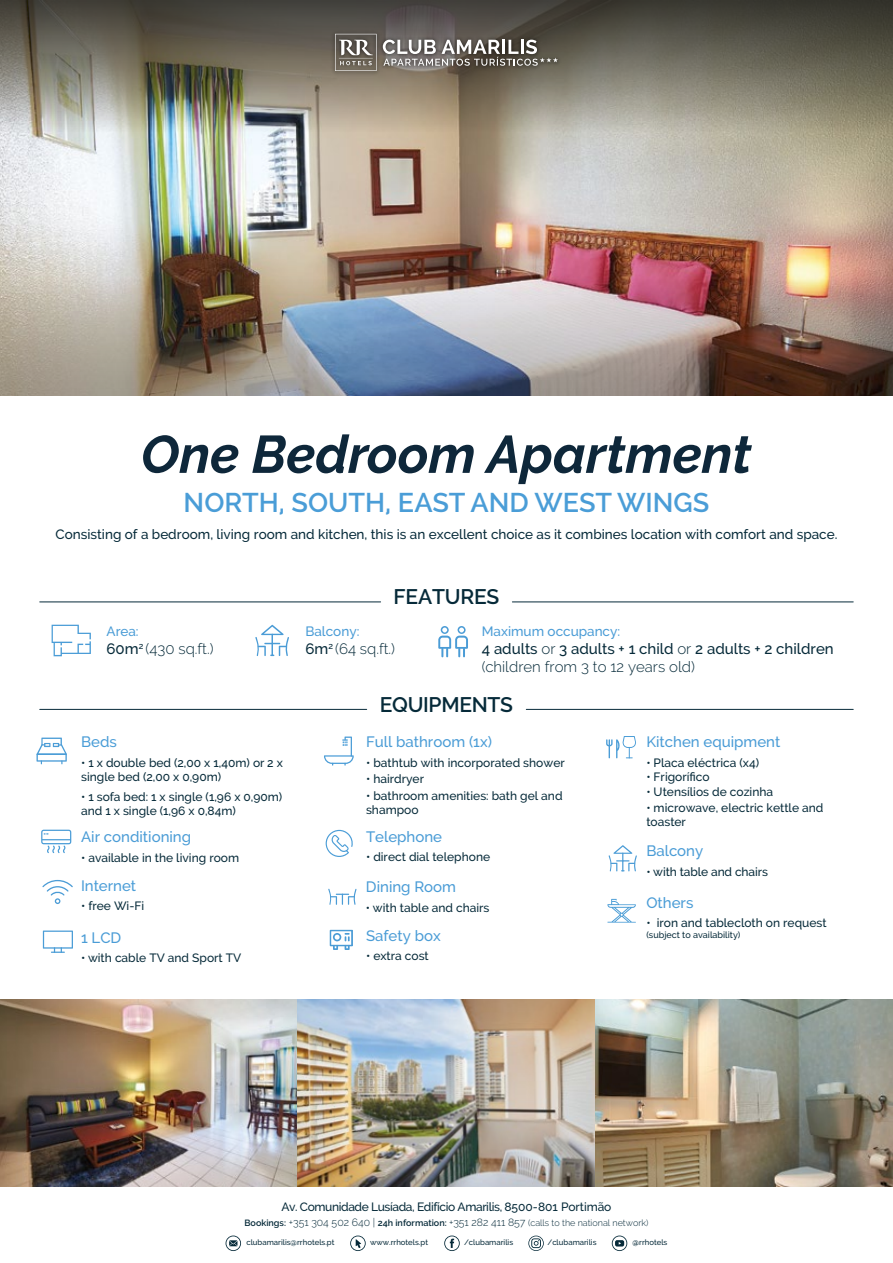
<style>
.page{position:relative;width:893px;height:1263px;background:#fff}
.page>*{position:absolute;margin:0;border:0;box-sizing:border-box;transform-origin:0 0}
.t1{font:italic 700 52.8px "Raleway";color:#0e273a}
.t2{font:600 27px "Raleway";color:#4a9dd7}
.t3{font:600 21px "Raleway";letter-spacing:-.015em;color:#062a39}
.t4{font:500 15px "Raleway";color:#4a9cd6}
.t5{font:500 15px/18px "Raleway";color:#062a39}
.t6{font:300 15px "Raleway";color:#062a39}
.t7{font:500 15px "Raleway";color:#4a9dd7}
.t8{font:500 13.5px "Raleway";color:#062a39}
.t9{font:500 13.5px "Raleway";color:#4a9cd6}
.t10{font:500 12px/14.4px "Raleway";color:#062a39}
.t11{font:500 12px "Raleway";letter-spacing:-.03em;color:#062a39}
.t12{font:300 10.5px "Raleway";color:#062a39}
.t13{font:500 9px "Raleway";color:#062a39}
.t14{font:500 7.8px "Raleway";color:#062a39}
.s1{font-weight:500}
.s2{font-weight:300}
.s3{font-weight:600;font-size:9px}
.s4{font-size:9px}
.s5{font-weight:600}
</style>
<div class="page">
<hr style="left:40px;top:601px;width:341px;height:1px;background:#062a39">
<hr style="left:512px;top:601px;width:341px;height:1px;background:#062a39">
<hr style="left:40px;top:709px;width:327px;height:1px;background:#062a39">
<hr style="left:526px;top:709px;width:327px;height:1px;background:#062a39">
<img style="left:0;top:133px;width:893px;height:143px">
<img style="left:0;top:276px;width:893px;height:119px">
<svg style="left:444px;top:1235px;width:16px;height:16px"></svg>
<svg style="left:350px;top:1235px;width:16px;height:16px"></svg>
<svg style="left:528px;top:1235px;width:16px;height:16px"></svg>
<svg style="left:612px;top:1235px;width:15px;height:16px"></svg>
<svg style="left:226px;top:1235px;width:15px;height:16px"></svg>
<img style="left:0;top:999px;width:893px;height:187px">
<svg style="left:0;top:0;width:893px;height:133px;background:#767265"></svg>
<svg style="left:324px;top:736px;width:30px;height:30px"></svg>
<svg style="left:37px;top:738px;width:30px;height:26px"></svg>
<svg style="left:606px;top:736px;width:30px;height:22px"></svg>
<svg style="left:609px;top:845px;width:28px;height:26px"></svg>
<svg style="left:328px;top:889px;width:28px;height:16px"></svg>
<svg style="left:326px;top:830px;width:27px;height:27px"></svg>
<svg style="left:330px;top:930px;width:23px;height:20px"></svg>
<svg style="left:607px;top:899px;width:29px;height:24px"></svg>
<svg style="left:42px;top:880px;width:31px;height:24px"></svg>
<svg style="left:43px;top:930px;width:30px;height:23px"></svg>
<svg style="left:41px;top:830px;width:30px;height:23px"></svg>
<svg style="left:438px;top:626px;width:30px;height:31px"></svg>
<svg style="left:52px;top:625px;width:39px;height:31px"></svg>
<svg style="left:255px;top:625px;width:34px;height:31px"></svg>
<img style="left:328px;top:27px;width:237px;height:51px">
<svg style="left:335px;top:34px;width:42px;height:37px;background:#817c74"></svg>
<svg style="left:383px;top:40px;width:175px;height:26px"></svg>
<h1 class="t1" style="left:141px;top:424px;width:612px">One Bedroom Apartment</h1>
<h2 class="t2" style="left:184px;top:487px;width:527px">NORTH, SOUTH, EAST AND WEST WINGS</h2>
<p class="t8" style="left:56px;top:526px;width:783px">Consisting of a bedroom, living room and kitchen, this is an excellent choice as it combines location with comfort and space.</p>
<p class="t9" style="left:107px;top:623px;width:34px">Area:</p>
<p class="t6" style="left:107px;top:639px;width:108px"><span class="s1">60m</span><sup>2</sup> (430 sq.ft.)</p>
<p class="t7" style="left:81px;top:733px;width:37px">Beds</p>
<p class="t10" style="left:81px;top:755px;width:203px">• 1 x double bed (2,00 x 1,40m) or 2 x single bed (2,00 x 0,90m)</p>
<p class="t10" style="left:81px;top:789px;width:203px">• 1 sofa bed: 1 x single (1,96 x 0,90m) and 1 x single (1,96 x 0,84m)</p>
<p class="t4" style="left:81px;top:828px;width:112px">Air conditioning</p>
<p class="t10" style="left:81px;top:850px;width:160px">• available in the living room</p>
<p class="t7" style="left:81px;top:876px;width:57px">Internet</p>
<p class="t10" style="left:81px;top:898px;width:65px">• free Wi-Fi</p>
<p class="t4" style="left:81px;top:929px;width:42px">1 LCD</p>
<p class="t10" style="left:81px;top:951px;width:162px">• with cable TV and Sport TV</p>
<h3 class="t3" style="left:394px;top:584px;width:107px">FEATURES</h3>
<p class="t9" style="left:305px;top:623px;width:55px">Balcony:</p>
<p class="t6" style="left:305px;top:639px;width:91px"><span class="s1">6m</span><sup>2</sup> (64 sq.ft.)</p>
<p class="t9" style="left:482px;top:623px;width:140px">Maximum occupancy:</p>
<p class="t5" style="left:482px;top:639px;width:353px">4 adults <span class="s2">or</span> 3 adults + 1 child <span class="s2">or</span> 2 adults + 2 children <span class="s2">(children from 3 to 12 years old)</span></p>
<h3 class="t3" style="left:380px;top:692px;width:135px">EQUIPMENTS</h3>
<p class="t4" style="left:366px;top:733px;width:127px">Full bathroom (1x)</p>
<p class="t10" style="left:366px;top:755px;width:200px">• bathtub with incorporated shower</p>
<p class="t10" style="left:366px;top:772px;width:60px">• hairdryer</p>
<p class="t10" style="left:366px;top:788px;width:198px">• bathroom amenities: bath gel and shampoo</p>
<p class="t4" style="left:366px;top:828px;width:78px">Telephone</p>
<p class="t10" style="left:366px;top:850px;width:126px">• direct dial telephone</p>
<p class="t4" style="left:366px;top:878px;width:92px">Dining Room</p>
<p class="t10" style="left:366px;top:900px;width:125px">• with table and chairs</p>
<p class="t4" style="left:366px;top:927px;width:76px">Safety box</p>
<p class="t10" style="left:366px;top:949px;width:64px">• extra cost</p>
<p class="t4" style="left:646px;top:733px;width:136px">Kitchen equipment</p>
<p class="t10" style="left:646px;top:755px;width:114px">• Placa eléctrica (x4)</p>
<p class="t10" style="left:646px;top:770px;width:65px">• Frigorífico</p>
<p class="t10" style="left:646px;top:784px;width:128px">• Utensílios de cozinha</p>
<p class="t10" style="left:646px;top:801px;width:179px">• microwave, electric kettle and toaster</p>
<p class="t4" style="left:646px;top:842px;width:58px">Balcony</p>
<p class="t10" style="left:646px;top:864px;width:123px">• with table and chairs</p>
<p class="t4" style="left:646px;top:894px;width:49px">Others</p>
<p class="t10" style="left:646px;top:916px;width:182px">• iron and tablecloth on request</p>
<p class="t13" style="left:646px;top:930px;width:96px">(subject to availability)</p>
<p class="t11" style="left:281px;top:1199px;width:332px">Av. Comunidade Lusíada, Edifício Amarilis, 8500-801 Portimão</p>
<p class="t12" style="left:245px;top:1216px;width:405px"><span class="s3">Bookings:</span> +351 304 502 640 | <span class="s3">24h information:</span> +351 282 411 857 <span class="s4">(calls to the national network)</span></p>
<p class="t14" style="left:246px;top:1238px;width:90px">clubamarilis@rrhotels.pt</p>
<p class="t14" style="left:370px;top:1238px;width:60px">www.rrhotels.pt</p>
<p class="t14" style="left:464px;top:1238px;width:51px">/clubamarilis</p>
<p class="t14" style="left:547px;top:1238px;width:51px">/clubamarilis</p>
<p class="t14" style="left:633px;top:1238px;width:36px"><span class="s5">@</span>rrhotels</p>
</div>
